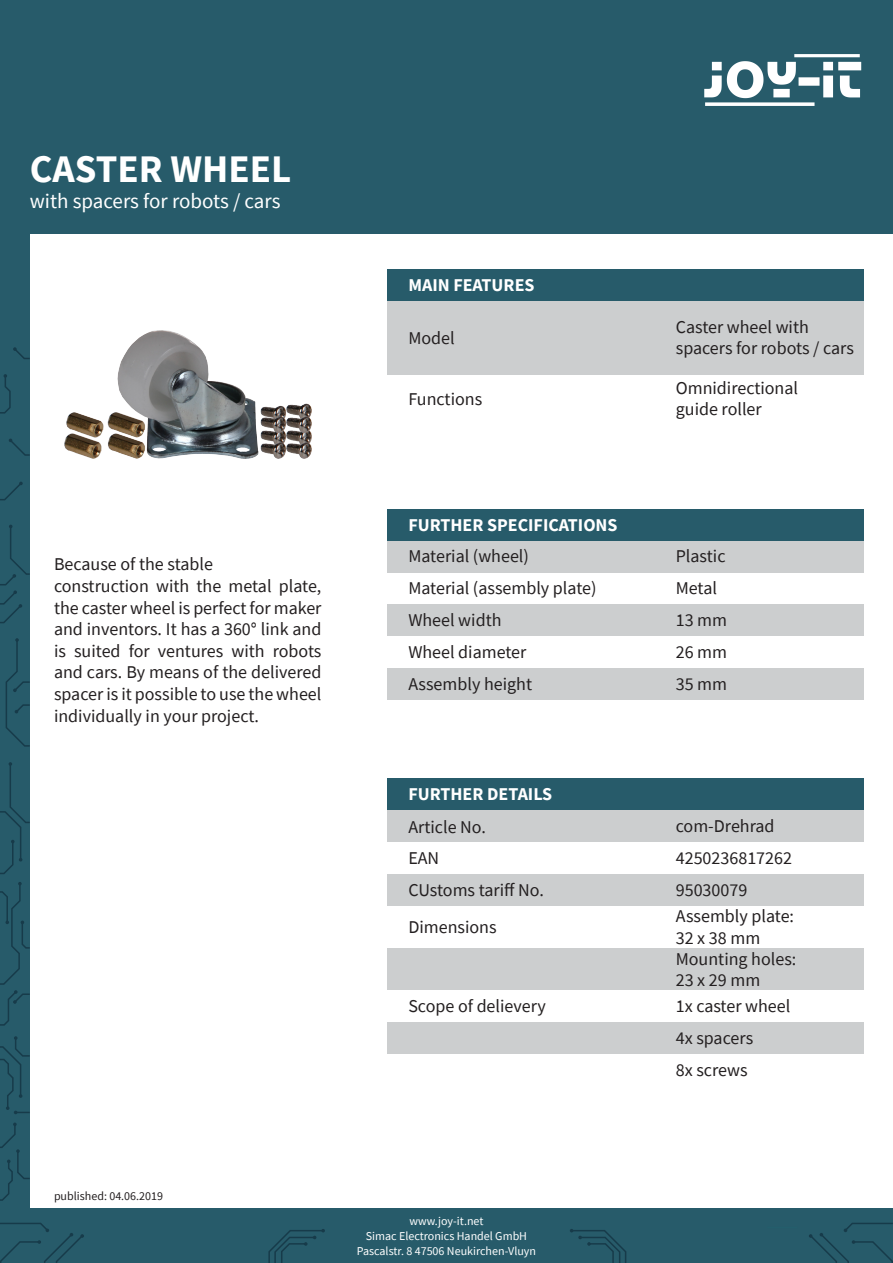
<style>
.page{position:relative;width:893px;height:1263px;background:#fff}
.page>*{position:absolute;margin:0;border:0;box-sizing:border-box;transform-origin:0 0}
.t1{font:700 39px "Source Sans Pro";color:#fff}
.t2{font:21px "Source Sans Pro";color:#fff}
.t3{font:18px/21.6px "Source Sans Pro";color:#231f20;text-align:justify}
.t4{font:700 18px "Source Sans Pro";color:#fff}
.t5{font:12px "Source Sans Pro";color:#fff}
.t6{font:12px "Source Sans Pro";color:#231f20}
</style>
<div class="page">
<div style="left:387px;top:1022px;width:476px;height:32px;background:#cccecf"></div>
<img style="left:64px;top:331px;width:248px;height:128px">
<div style="left:387px;top:541px;width:476px;height:31px;background:#cccecf"></div>
<div style="left:387px;top:604px;width:476px;height:32px;background:#cccecf"></div>
<div style="left:387px;top:301px;width:476px;height:73px;background:#cccecf"></div>
<div style="left:0;top:0;width:893px;height:234px;background:#275b6a"></div>
<img style="left:704px;top:54px;width:158px;height:52px">
<div style="left:0;top:208px;width:30px;height:1001px;background:#275b6a"></div>
<div style="left:387px;top:269px;width:476px;height:32px;background:#275b6a"></div>
<div style="left:387px;top:509px;width:476px;height:32px;background:#275b6a"></div>
<svg style="left:0;top:1122px;width:30px;height:79px"></svg>
<svg style="left:0;top:1036px;width:30px;height:78px"></svg>
<svg style="left:0;top:882px;width:30px;height:144px"></svg>
<svg style="left:0;top:762px;width:30px;height:112px"></svg>
<svg style="left:5px;top:638px;width:25px;height:109px"></svg>
<svg style="left:0;top:525px;width:30px;height:99px"></svg>
<svg style="left:0;top:482px;width:23px;height:19px"></svg>
<svg style="left:9px;top:438px;width:21px;height:18px"></svg>
<svg style="left:0;top:374px;width:11px;height:40px"></svg>
<svg style="left:13px;top:347px;width:17px;height:12px"></svg>
<div style="left:387px;top:874px;width:476px;height:32px;background:#cccecf"></div>
<div style="left:387px;top:778px;width:476px;height:32px;background:#275b6a"></div>
<div style="left:387px;top:949px;width:476px;height:41px;background:#cccecf"></div>
<div style="left:387px;top:810px;width:476px;height:32px;background:#cccecf"></div>
<div style="left:387px;top:668px;width:476px;height:32px;background:#cccecf"></div>
<div style="left:0;top:1209px;width:893px;height:54px;background:#275b6a"></div>
<svg style="left:268px;top:1229px;width:57px;height:34px"></svg>
<svg style="left:570px;top:1229px;width:57px;height:34px"></svg>
<svg style="left:0;top:1223px;width:84px;height:40px"></svg>
<svg style="left:809px;top:1223px;width:84px;height:40px"></svg>
<p class="t1" style="left:30px;top:143px;width:263px">CASTER WHEEL</p>
<p class="t2" style="left:30px;top:187px;width:252px">with spacers for robots / cars</p>
<p class="t3" style="left:54px;top:553px;width:160px">Because of the stable</p>
<p class="t3" style="left:54px;top:575px;width:269px">construction with the metal plate, the caster wheel is perfect for maker and inventors. It has a 360° link and is suited for ventures with robots and cars. By means of the delivered spacer is it possible to use the wheel individually in your project.</p>
<p class="t4" style="left:408px;top:273px;width:128px">MAIN FEATURES</p>
<p class="t3" style="left:408px;top:327px;width:48px">Model</p>
<p class="t3" style="left:408px;top:388px;width:75px">Functions</p>
<p class="t4" style="left:408px;top:512px;width:211px">FURTHER SPECIFICATIONS</p>
<p class="t3" style="left:676px;top:316px;width:135px">Caster wheel with</p>
<p class="t3" style="left:676px;top:337px;width:180px">spacers for robots / cars</p>
<p class="t3" style="left:676px;top:377px;width:124px">Omnidirectional</p>
<p class="t3" style="left:676px;top:398px;width:87px">guide roller</p>
<p class="t3" style="left:408px;top:546px;width:122px">Material (wheel)</p>
<p class="t3" style="left:676px;top:546px;width:51px">Plastic</p>
<p class="t3" style="left:408px;top:577px;width:190px">Material (assembly plate)</p>
<p class="t3" style="left:408px;top:609px;width:95px">Wheel width</p>
<p class="t3" style="left:408px;top:641px;width:120px">Wheel diameter</p>
<p class="t3" style="left:408px;top:673px;width:125px">Assembly height</p>
<p class="t4" style="left:408px;top:782px;width:145px">FURTHER DETAILS</p>
<p class="t3" style="left:676px;top:577px;width:43px">Metal</p>
<p class="t3" style="left:676px;top:609px;width:53px">13 mm</p>
<p class="t3" style="left:676px;top:641px;width:53px">26 mm</p>
<p class="t3" style="left:676px;top:673px;width:53px">35 mm</p>
<p class="t3" style="left:408px;top:816px;width:79px">Article No.</p>
<p class="t3" style="left:676px;top:815px;width:100px">com-Drehrad</p>
<p class="t3" style="left:408px;top:847px;width:32px">EAN</p>
<p class="t3" style="left:676px;top:847px;width:118px">4250236817262</p>
<p class="t3" style="left:408px;top:879px;width:137px">CUstoms tariff No.</p>
<p class="t3" style="left:676px;top:879px;width:73px">95030079</p>
<p class="t3" style="left:408px;top:916px;width:90px">Dimensions</p>
<p class="t3" style="left:676px;top:905px;width:120px">Assembly plate:</p>
<p class="t3" style="left:676px;top:927px;width:86px">32 x 38 mm</p>
<p class="t3" style="left:676px;top:948px;width:122px">Mounting holes:</p>
<p class="t3" style="left:676px;top:969px;width:86px">23 x 29 mm</p>
<p class="t3" style="left:408px;top:995px;width:139px">Scope of delievery</p>
<p class="t3" style="left:676px;top:995px;width:116px">1x caster wheel</p>
<p class="t3" style="left:676px;top:1027px;width:79px">4x spacers</p>
<p class="t3" style="left:676px;top:1059px;width:73px">8x screws</p>
<p class="t6" style="left:54px;top:1188px;width:111px">published: 04.06.2019</p>
<p class="t5" style="left:409px;top:1213px;width:75px">www.joy-it.net</p>
<p class="t5" style="left:366px;top:1228px;width:163px">Simac Electronics Handel GmbH</p>
<p class="t5" style="left:357px;top:1243px;width:181px">Pascalstr. 8 47506 Neukirchen-Vluyn</p>
</div>
